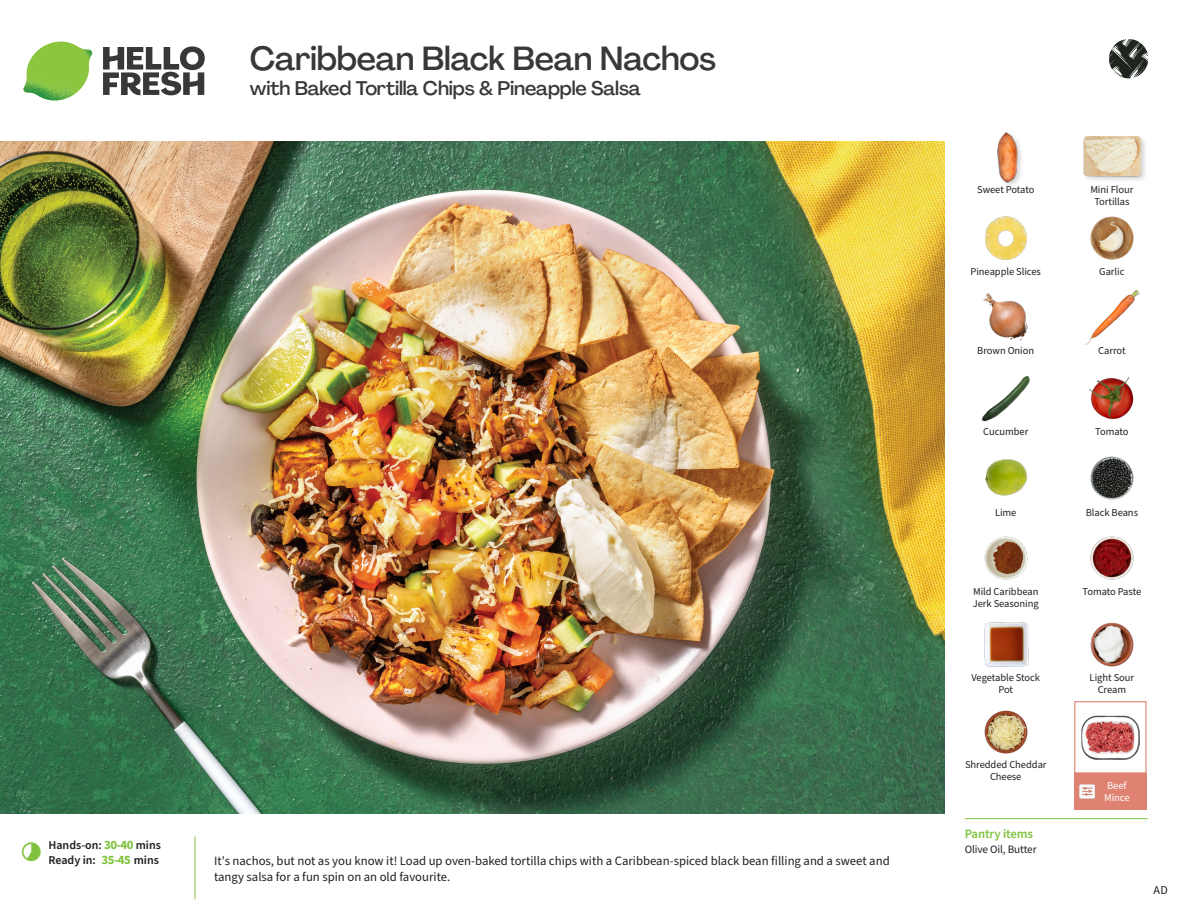
<style>
.page{position:relative;width:1188px;height:918px;background:#fff}
.page>*{position:absolute;margin:0;border:0;box-sizing:border-box;transform-origin:0 0}
._15_Titel_UK{font:500 33px "Agrandir";letter-spacing:-.01em;color:#383839}
._15_Titel_UK-2{font:500 19.5px "Agrandir";letter-spacing:-.01em;color:#383839}
.Step_6_Text_AU{font:12.75px/16.5px "Source Sans Pro";color:#231f20}
._04_Headers_Front{font:600 12.75px "Source Sans Pro";letter-spacing:-.01em;color:#81c340}
._04_Intro{font:600 12px "Source Sans Pro";color:#231f20}
.t1{font:12px "Source Sans Pro";color:#231f20}
._05_Pantry{font:11.25px "Source Sans Pro";letter-spacing:-.01em;color:#231f20}
._18_FRONT_ingredient{font:10.5px/12px "Source Sans Pro";letter-spacing:-.005em;color:#231f20;text-align:center}
._18_FRONT_ingredient-2{font:10.5px/12px "Source Sans Pro";letter-spacing:-.005em;color:#fff}
.s1{font-weight:700;font-size:12.75px;color:#81c340}
</style>
<div class="page">
<svg style="left:103px;top:46px;width:102px;height:49px"></svg>
<img style="left:23px;top:42px;width:69px;height:59px">
<img style="left:0;top:142px;width:945px;height:672px">
<div style="left:1074px;top:774px;width:73px;height:36px;background:#df8272"></div>
<div style="left:1079px;top:784px;width:16px;height:15px;background:#fafafa;border-radius:2px"></div>
<div style="left:1079px;top:784px;width:17px;height:15px;border:1px solid #d08477;border-radius:2px"></div>
<svg style="left:1083px;top:787px;width:10px;height:9px"></svg>
<div style="left:1074px;top:701px;width:73px;height:73px;border:1px solid #df8272"></div>
<img style="left:1082px;top:715px;width:57px;height:45px">
<img style="left:1085px;top:289px;width:55px;height:56px">
<img style="left:1089px;top:377px;width:45px;height:43px">
<img style="left:981px;top:376px;width:49px;height:46px">
<img style="left:985px;top:459px;width:43px;height:37px">
<img style="left:1090px;top:536px;width:44px;height:44px">
<img style="left:984px;top:536px;width:44px;height:44px">
<img style="left:1090px;top:622px;width:44px;height:45px">
<img style="left:984px;top:622px;width:45px;height:45px">
<img style="left:984px;top:710px;width:44px;height:44px">
<img style="left:983px;top:293px;width:45px;height:48px">
<img style="left:985px;top:216px;width:42px;height:44px">
<img style="left:1090px;top:216px;width:44px;height:44px">
<img style="left:997px;top:132px;width:24px;height:53px">
<div style="left:1082px;top:134px;width:65px;height:49px;background:#231f20;opacity:.2"></div>
<img style="left:1083px;top:134px;width:58px;height:49px">
<img style="left:1090px;top:456px;width:44px;height:44px">
<hr style="left:965px;top:818px;width:183px;height:1px;background:#81c340">
<svg style="left:1109px;top:39px;width:40px;height:40px"></svg>
<p class="_15_Titel_UK" style="left:250px;top:38px;width:468px">Caribbean Black Bean Nachos</p>
<p class="_15_Titel_UK-2" style="left:250px;top:76px;width:392px">with Baked Tortilla Chips &amp; Pineapple Salsa</p>
<p class="_04_Intro" style="left:48px;top:837px;width:114px">Hands-on: <span class="s1">30-40</span> mins</p>
<p class="_04_Intro" style="left:48px;top:852px;width:112px">Ready in: <span class="s1">35-45</span> mins</p>
<p class="Step_6_Text_AU" style="left:214px;top:852px;width:677px">It's nachos, but not as you know it! Load up oven-baked tortilla chips with a Caribbean-spiced black bean filling and a sweet and tangy salsa for a fun spin on an old favourite.</p>
<p class="_18_FRONT_ingredient" style="left:977px;top:183px;width:59px">Sweet Potato</p>
<p class="_18_FRONT_ingredient" style="left:971px;top:266px;width:72px">Pineapple Slices</p>
<p class="_18_FRONT_ingredient" style="left:1090px;top:183px;width:45px">Mini Flour<br>Tortillas</p>
<p class="_18_FRONT_ingredient" style="left:1099px;top:266px;width:27px">Garlic</p>
<p class="_18_FRONT_ingredient" style="left:977px;top:344px;width:58px">Brown Onion</p>
<p class="_18_FRONT_ingredient" style="left:1098px;top:344px;width:29px">Carrot</p>
<p class="_18_FRONT_ingredient" style="left:983px;top:426px;width:47px">Cucumber</p>
<p class="_18_FRONT_ingredient" style="left:1095px;top:426px;width:35px">Tomato</p>
<p class="_18_FRONT_ingredient" style="left:995px;top:507px;width:23px">Lime</p>
<p class="_18_FRONT_ingredient" style="left:1086px;top:507px;width:54px">Black Beans</p>
<p class="_18_FRONT_ingredient" style="left:973px;top:585px;width:67px">Mild Caribbean</p>
<p class="_18_FRONT_ingredient" style="left:1083px;top:585px;width:60px">Tomato Paste</p>
<p class="_18_FRONT_ingredient" style="left:973px;top:597px;width:67px">Jerk Seasoning</p>
<p class="_18_FRONT_ingredient" style="left:971px;top:672px;width:70px">Vegetable Stock<br>Pot</p>
<p class="_18_FRONT_ingredient" style="left:1090px;top:672px;width:46px">Light Sour<br>Cream</p>
<p class="_18_FRONT_ingredient" style="left:965px;top:759px;width:83px">Shredded Cheddar<br>Cheese</p>
<p class="_04_Headers_Front" style="left:965px;top:825px;width:70px">Pantry items</p>
<p class="_05_Pantry" style="left:965px;top:842px;width:73px">Olive Oil, Butter</p>
<p class="_18_FRONT_ingredient-2" style="left:1104px;top:780px;width:27px">Beef<br>Mince</p>
<p class="t1" style="left:1154px;top:882px;width:16px">AD</p>
</div>
